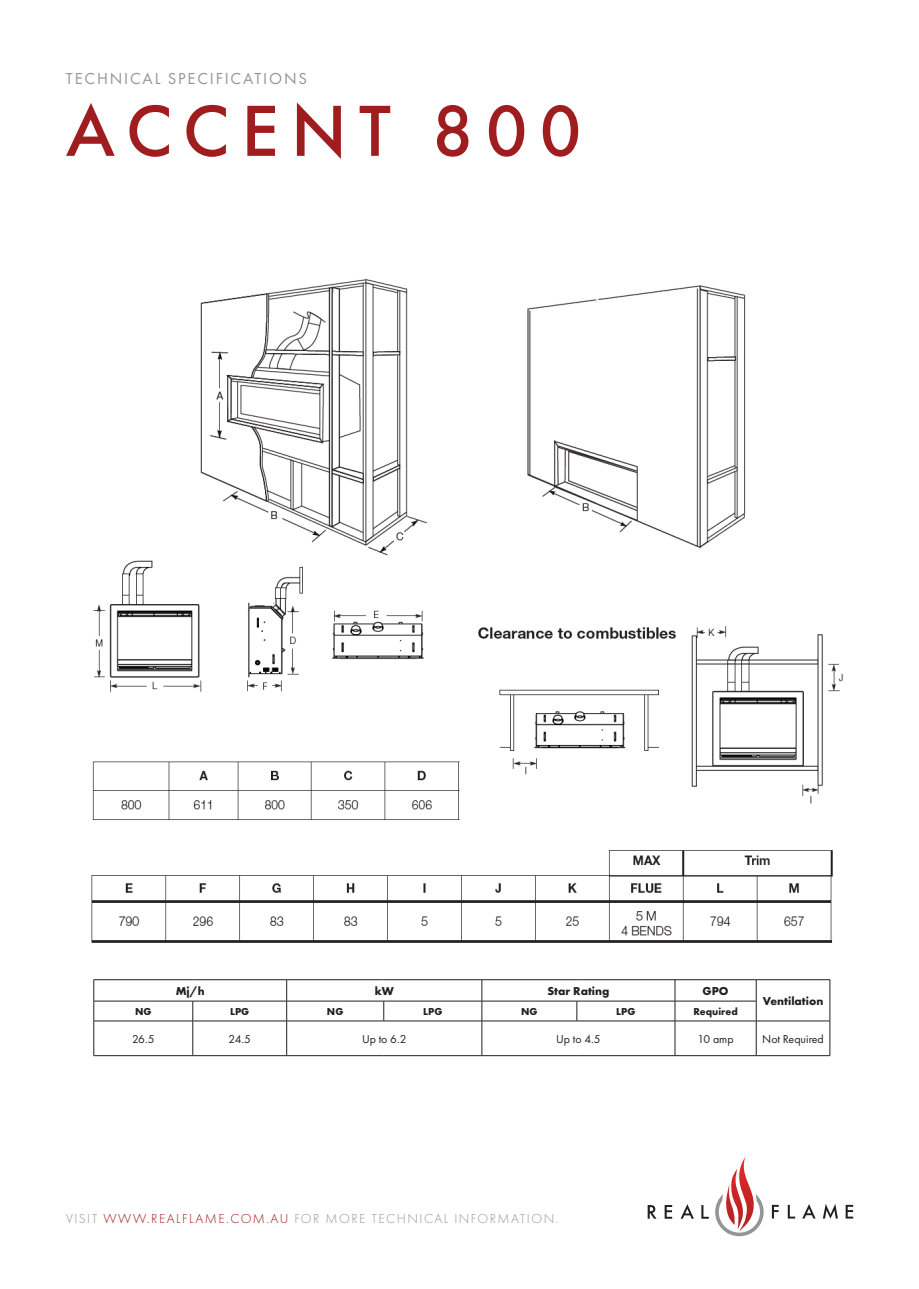
<style>
.page{position:relative;width:919px;height:1289px;background:#fff}
.page>*{position:absolute;margin:0;border:0;box-sizing:border-box;transform-origin:0 0}
.t1{font:500 75px "Futura PT";letter-spacing:.15em;color:#9f1c1f}
.t2{font:16.5px "Futura PT";letter-spacing:.11em;color:#939598}
.t3{font:300 13.5px "Futura PT";letter-spacing:.11em;color:#939598}
.t4{font:11.85px "Futura PT";color:#231f20}
.t5{font:700 11.85px "Futura PT";color:#231f20}
.t6{font:700 10.35px "Futura PT";color:#231f20}
.s1{color:#9f1c1f}
</style>
<div class="page">
<svg style="left:647px;top:1205px;width:9px;height:13px"></svg>
<svg style="left:664px;top:1205px;width:8px;height:13px"></svg>
<svg style="left:681px;top:1204px;width:12px;height:14px"></svg>
<svg style="left:701px;top:1205px;width:7px;height:13px"></svg>
<svg style="left:771px;top:1204px;width:7px;height:14px"></svg>
<svg style="left:802px;top:1204px;width:13px;height:14px"></svg>
<svg style="left:823px;top:1204px;width:14px;height:14px"></svg>
<svg style="left:845px;top:1204px;width:8px;height:14px"></svg>
<svg style="left:787px;top:1204px;width:8px;height:14px"></svg>
<svg style="left:715px;top:1157px;width:48px;height:79px"></svg>
<img style="left:92px;top:278px;width:751px;height:542px">
<img style="left:91px;top:850px;width:742px;height:93px">
<hr style="left:94px;top:979px;width:99px;height:1px;background:#231f20">
<hr style="left:193px;top:979px;width:94px;height:1px;background:#231f20">
<hr style="left:287px;top:979px;width:97px;height:1px;background:#231f20">
<hr style="left:384px;top:979px;width:98px;height:1px;background:#231f20">
<hr style="left:482px;top:979px;width:94px;height:1px;background:#231f20">
<hr style="left:576px;top:979px;width:99px;height:1px;background:#231f20">
<hr style="left:675px;top:979px;width:81px;height:1px;background:#231f20">
<hr style="left:756px;top:979px;width:74px;height:1px;background:#231f20">
<hr style="left:94px;top:1000px;width:99px;height:1px;background:#231f20">
<svg style="left:93px;top:979px;width:1px;height:41px"></svg>
<hr style="left:193px;top:1000px;width:94px;height:1px;background:#231f20">
<svg style="left:192px;top:1001px;width:1px;height:19px"></svg>
<hr style="left:287px;top:1000px;width:97px;height:1px;background:#231f20">
<svg style="left:286px;top:979px;width:1px;height:41px"></svg>
<hr style="left:384px;top:1000px;width:98px;height:1px;background:#231f20">
<svg style="left:383px;top:1001px;width:1px;height:19px"></svg>
<hr style="left:482px;top:1000px;width:94px;height:1px;background:#231f20">
<svg style="left:481px;top:979px;width:1px;height:41px"></svg>
<hr style="left:576px;top:1000px;width:99px;height:1px;background:#231f20">
<svg style="left:576px;top:1001px;width:1px;height:19px"></svg>
<hr style="left:675px;top:1000px;width:81px;height:1px;background:#231f20">
<svg style="left:674px;top:979px;width:1px;height:41px"></svg>
<svg style="left:756px;top:979px;width:1px;height:41px"></svg>
<svg style="left:829px;top:979px;width:1px;height:41px"></svg>
<hr style="left:94px;top:1020px;width:99px;height:1px;background:#231f20">
<hr style="left:193px;top:1020px;width:94px;height:1px;background:#231f20">
<hr style="left:287px;top:1020px;width:97px;height:1px;background:#231f20">
<hr style="left:384px;top:1020px;width:98px;height:1px;background:#231f20">
<hr style="left:482px;top:1020px;width:94px;height:1px;background:#231f20">
<hr style="left:576px;top:1020px;width:99px;height:1px;background:#231f20">
<hr style="left:675px;top:1020px;width:81px;height:1px;background:#231f20">
<hr style="left:756px;top:1020px;width:74px;height:1px;background:#231f20">
<hr style="left:93px;top:1021px;width:1px;height:34px;background:#231f20">
<hr style="left:192px;top:1021px;width:1px;height:34px;background:#231f20">
<hr style="left:286px;top:1021px;width:1px;height:34px;background:#231f20">
<hr style="left:481px;top:1021px;width:1px;height:34px;background:#231f20">
<hr style="left:674px;top:1021px;width:1px;height:34px;background:#231f20">
<hr style="left:756px;top:1021px;width:1px;height:34px;background:#231f20">
<hr style="left:829px;top:1021px;width:1px;height:34px;background:#231f20">
<hr style="left:94px;top:1055px;width:99px;height:1px;background:#231f20">
<hr style="left:193px;top:1055px;width:94px;height:1px;background:#231f20">
<hr style="left:287px;top:1055px;width:97px;height:1px;background:#231f20">
<hr style="left:384px;top:1055px;width:98px;height:1px;background:#231f20">
<hr style="left:482px;top:1055px;width:94px;height:1px;background:#231f20">
<hr style="left:576px;top:1055px;width:99px;height:1px;background:#231f20">
<hr style="left:675px;top:1055px;width:81px;height:1px;background:#231f20">
<hr style="left:756px;top:1055px;width:74px;height:1px;background:#231f20">
<p class="t2" style="left:66px;top:68px;width:243px">TECHNICAL SPECIFICATIONS</p>
<h1 class="t1" style="left:66px;top:86px;width:517px">ACCENT 800</h1>
<p class="t5" style="left:176px;top:983px;width:31px">Mj/h</p>
<p class="t5" style="left:375px;top:983px;width:20px">kW</p>
<p class="t5" style="left:547px;top:983px;width:63px">Star Rating</p>
<p class="t5" style="left:702px;top:983px;width:28px">GPO</p>
<p class="t5" style="left:762px;top:993px;width:62px">Ventilation</p>
<p class="t6" style="left:135px;top:1004px;width:18px">NG</p>
<p class="t6" style="left:230px;top:1004px;width:21px">LPG</p>
<p class="t6" style="left:327px;top:1004px;width:18px">NG</p>
<p class="t6" style="left:423px;top:1004px;width:21px">LPG</p>
<p class="t6" style="left:521px;top:1004px;width:18px">NG</p>
<p class="t6" style="left:616px;top:1004px;width:21px">LPG</p>
<p class="t6" style="left:693px;top:1004px;width:46px">Required</p>
<p class="t4" style="left:132px;top:1031px;width:24px">26.5</p>
<p class="t4" style="left:228px;top:1031px;width:24px">24.5</p>
<p class="t4" style="left:362px;top:1031px;width:46px">Up to 6.2</p>
<p class="t4" style="left:556px;top:1031px;width:46px">Up to 4.5</p>
<p class="t4" style="left:697px;top:1031px;width:38px">10 amp</p>
<p class="t4" style="left:762px;top:1031px;width:63px">Not Required</p>
<p class="t3" style="left:66px;top:1210px;width:494px">VISIT <span class="s1">WWW.REALFLAME.COM.AU</span> FOR MORE TECHNICAL INFORMATION.</p>
</div>
